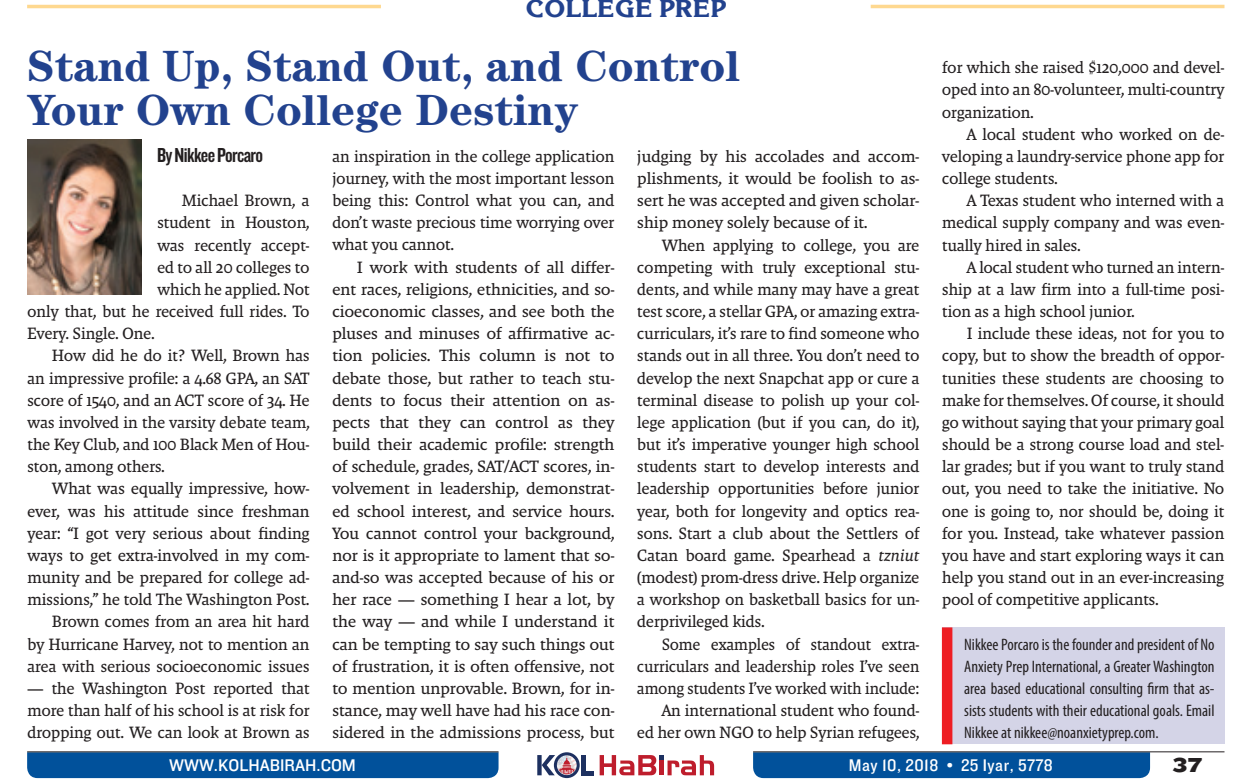
<style>
.page{position:relative;width:1241px;height:782px;background:#fff}
.page>*{position:absolute;margin:0;border:0;box-sizing:border-box;transform-origin:0 0}
.t1{font:700 43.75px/43.8px "Century Std";color:#22428e}
.t2{font:24.5px "Korinna Black C";letter-spacing:.025em;color:#22428e}
.t3{font:21px "Knockout HTF49 Liteweight";letter-spacing:-.03em;color:#231f20}
.t4{font:21px "Knockout HTF73 Full Heviweight";color:#231f20}
.t5{font:17.5px "Knockout HTF30 Junior Welterwt";letter-spacing:.025em;color:#fff;scale:1.05 1}
.t6{font:17.5px "Knockout HTF31 Junior Middlewt";color:#fff}
.t7{font:16.62px/22.2px "Malaga OT";letter-spacing:-.03em;color:#231f20;text-align:justify}
.t8{font:16.62px/22.2px "Malaga OT";letter-spacing:-.03em;color:#231f20;text-align:justify;scale:1.04 1}
.t9{font:condensed 16.62px/22.2px "Myriad Pro";color:#231f20;text-align:justify}
.s1{font-style:italic}
</style>
<div class="page">
<div style="left:753px;top:752px;width:397px;height:25px;background:#01519b"></div>
<div style="left:27px;top:752px;width:471px;height:25px;background:#01519b"></div>
<hr style="left:753px;top:751px;width:471px;height:1px;background:#231f20">
<hr style="left:27px;top:751px;width:471px;height:1px;background:#231f20">
<hr style="left:581px;top:754px;width:4px;height:21px;background:#1d3060">
<div style="left:583px;top:770px;width:10px;height:5px;background:#1d3060"></div>
<svg style="left:537px;top:752px;width:43px;height:25px"></svg>
<svg style="left:599px;top:755px;width:115px;height:20px"></svg>
<hr style="left:870px;top:5px;width:354px;height:3px;background:#fed88f">
<hr style="left:27px;top:5px;width:354px;height:3px;background:#fed88f">
<div style="left:942px;top:627px;width:282px;height:117px;background:#d4d4e7"></div>
<div style="left:942px;top:627px;width:10px;height:117px;background:#ee1d23"></div>
<img style="left:27px;top:140px;width:114px;height:155px">
<h2 class="t2" style="left:526px;top:-5px;width:202px">COLLEGE PREP</h2>
<h1 class="t1" style="left:27px;top:44px;width:714px">Stand Up, Stand Out, and Control<br>Your Own College Destiny</h1>
<p class="t3" style="left:157px;top:144px;width:108px">By Nikkee Porcaro</p>
<p class="t7" style="left:182px;top:189px;width:129px">Michael Brown, a</p>
<p class="t7" style="left:157px;top:211px;width:154px">student in Houston,</p>
<p class="t7" style="left:157px;top:233px;width:154px">was recently accept-</p>
<p class="t7" style="left:157px;top:256px;width:154px">ed to all 20 colleges to</p>
<p class="t7" style="left:157px;top:278px;width:154px">which he applied. Not</p>
<p class="t7" style="left:27px;top:300px;width:284px">only that, but he received full rides. To</p>
<p class="t7" style="left:27px;top:322px;width:129px">Every. Single. One.</p>
<p class="t7" style="left:52px;top:344px;width:259px">How did he do it? Well, Brown has</p>
<p class="t7" style="left:27px;top:366px;width:284px">an impressive profile: a 4.68 GPA, an SAT</p>
<p class="t7" style="left:27px;top:388px;width:284px">score of 1540, and an ACT score of 34. He</p>
<p class="t7" style="left:27px;top:411px;width:284px">was involved in the varsity debate team,</p>
<p class="t7" style="left:27px;top:433px;width:284px">the Key Club, and 100 Black Men of Hou-</p>
<p class="t7" style="left:27px;top:455px;width:139px">ston, among others.</p>
<p class="t7" style="left:52px;top:477px;width:259px">What was equally impressive, how-</p>
<p class="t7" style="left:27px;top:499px;width:284px">ever, was his attitude since freshman</p>
<p class="t7" style="left:27px;top:521px;width:284px">year: “I got very serious about finding</p>
<p class="t7" style="left:27px;top:544px;width:284px">ways to get extra-involved in my com-</p>
<p class="t7" style="left:27px;top:566px;width:284px">munity and be prepared for college ad-</p>
<p class="t7" style="left:27px;top:588px;width:284px">missions,” he told The Washington Post.</p>
<p class="t7" style="left:52px;top:610px;width:259px">Brown comes from an area hit hard</p>
<p class="t7" style="left:27px;top:632px;width:284px">by Hurricane Harvey, not to mention an</p>
<p class="t7" style="left:27px;top:654px;width:284px">area with serious socioeconomic issues</p>
<p class="t7" style="left:27px;top:676px;width:284px">— the Washington Post reported that more than half of his school is at risk for dropping out. We can look at Brown as</p>
<p class="t7" style="left:332px;top:145px;width:284px">an inspiration in the college application journey, with the most important lesson being this: Control what you can, and don’t waste precious time worrying over what you cannot.</p>
<p class="t8" style="left:332px;top:256px;width:273px;text-indent:25px">I work with students of all differ&shy;ent races, religions, ethnicities, and so&shy;cioeconomic classes, and see both the pluses and minuses of affirmative ac&shy;tion policies. This column is not to debate those, but rather to teach stu&shy;dents to focus their attention on as&shy;pects that they can control as they build their academic profile: strength of schedule, grades, SAT/ACT scores, in&shy;volvement in leadership, demonstrat&shy;ed school interest, and service hours.<br>You cannot control your background, nor is it appropriate to lament that so&shy;and-so was accepted because of his or her race — something I hear a lot, by the way — and while I understand it can be tempting to say such things out of frustration, it is often offensive, not to mention unprovable. Brown, for in&shy;stance, may well have had his race con&shy;sidered in the admissions process, but</p>
<p class="t8" style="left:637px;top:145px;width:273px">judging by his accolades and accom&shy;plishments, it would be foolish to as&shy;sert he was accepted and given scholar&shy;ship money solely because of it.</p>
<p class="t7" style="left:637px;top:233px;width:284px;text-indent:25px">When applying to college, you are competing with truly exceptional stu&shy;dents, and while many may have a great test score, a stellar GPA, or amazing extra&shy;curriculars, it’s rare to find someone who stands out in all three. You don’t need to develop the next Snapchat app or cure a terminal disease to polish up your col&shy;lege application (but if you can, do it), but it’s imperative younger high school students start to develop interests and leadership opportunities before junior year, both for longevity and optics rea&shy;sons. Start a club about the Settlers of Catan board game. Spearhead a <span class="s1">tzniut </span>(modest) prom-dress drive. Help organize a workshop on basketball basics for un&shy;derprivileged kids.</p>
<p class="t7" style="left:637px;top:632px;width:284px;text-align:right">Some examples of standout extra&shy;curriculars and leadership roles I’ve seen among students I’ve worked with include:<br>An international student who found-<br>ed her own NGO to help Syrian refugees,</p>
<p class="t7" style="left:942px;top:56px;width:284px">for which she raised $120,000 and devel&shy;oped into an 80-volunteer, multi-country organization.</p>
<p class="t7" style="left:942px;top:123px;width:284px;text-indent:25px">A local student who worked on de&shy;veloping a laundry-service phone app for college students.</p>
<p class="t7" style="left:942px;top:189px;width:284px;text-indent:25px">A Texas student who interned with a medical supply company and was even&shy;tually hired in sales.</p>
<p class="t7" style="left:942px;top:256px;width:284px;text-indent:25px">A local student who turned an intern&shy;ship at a law firm into a full-time posi&shy;tion as a high school junior.</p>
<p class="t7" style="left:942px;top:322px;width:284px;text-indent:25px">I include these ideas, not for you to copy, but to show the breadth of oppor&shy;tunities these students are choosing to make for themselves. Of course, it should go without saying that your primary goal should be a strong course load and stel&shy;lar grades; but if you want to truly stand out, you need to take the initiative. No one is going to, nor should be, doing it for you. Instead, take whatever passion you have and start exploring ways it can help you stand out in an ever-increasing pool of competitive applicants.</p>
<p class="t9" style="left:964px;top:632px;width:252px">Nikkee Porcaro is the founder and president of No Anxiety Prep International, a Greater Washington area based educational consulting firm that as&shy;sists students with their educational goals. Email Nikkee at nikkee@noanxietyprep.com.</p>
<p class="t6" style="left:169px;top:755px;width:188px">WWW.KOLHABIRAH.COM</p>
<p class="t5" style="left:849px;top:755px;width:196px">May 10, 2018 • 25 Iyar, 5778</p>
<p class="t4" style="left:1172px;top:753px;width:31px">37</p>
</div>
